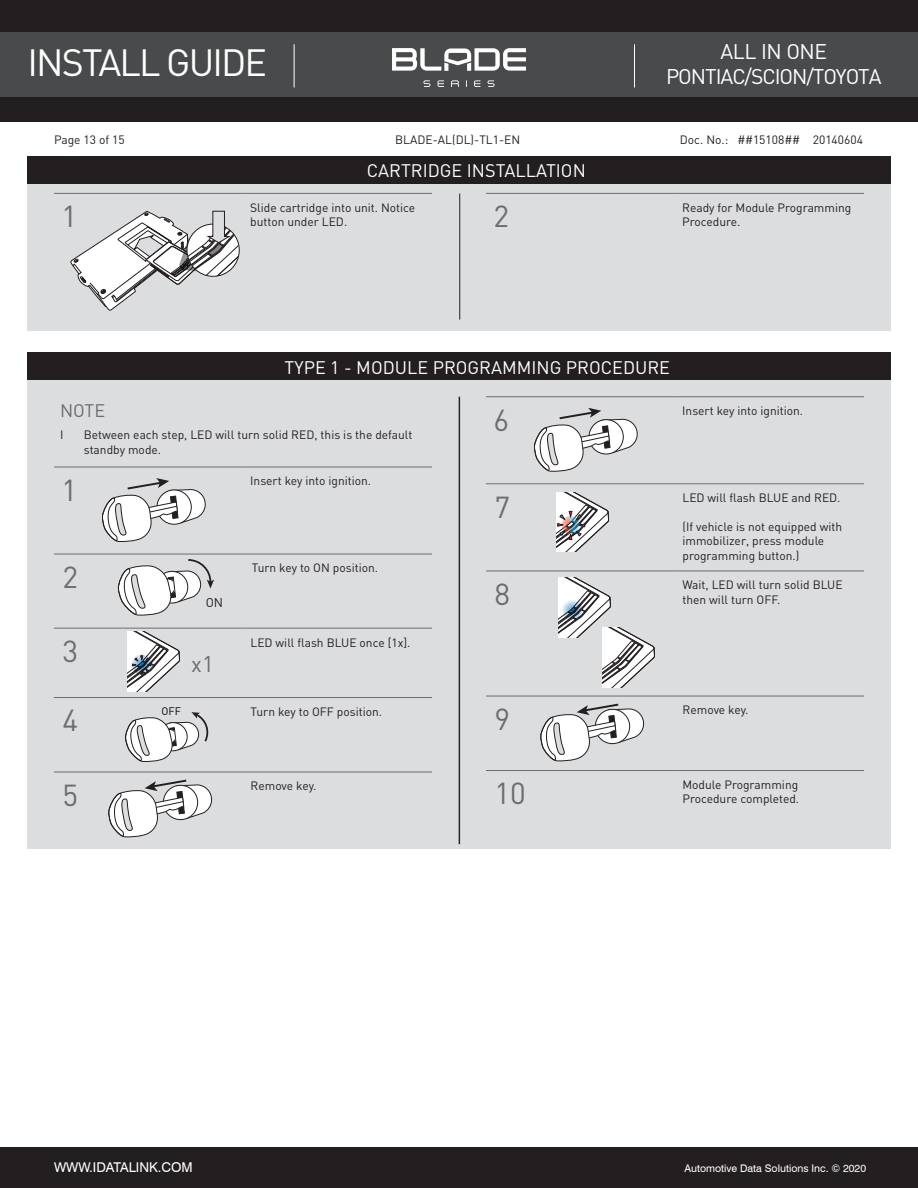
<style>
.page{position:relative;width:918px;height:1188px;background:#fff}
.page>*{position:absolute;margin:0;border:0;box-sizing:border-box;transform-origin:0 0}
.t1{font:37.5px "DIN";letter-spacing:-.05em;color:#fff}
.t2{font:30px "DIN";color:#6c6d70}
.t3{font:22.5px "DIN";color:#6c6d70}
.t4{font:21px "DIN";letter-spacing:-.05em;color:#fff}
.t5{font:18px "DIN";color:#fff}
.t6{font:18px "DIN";color:#6c6d70}
.t7{font:13.5px "Swiss 721 BT";color:#fff}
.t8{font:12.6px "DIN";color:#231f20}
.t9{font:12px/14.4px "DIN";color:#231f20}
.t10{font:10.8px "DIN";color:#050504}
.t11{font:10.5px "Swiss 721 BT";color:#fff}
</style>
<div class="page">
<div style="left:0;top:1147px;width:918px;height:41px;background:#231f20"></div>
<div style="left:0;top:0;width:918px;height:121px;background:#231f20"></div>
<div style="left:0;top:33px;width:918px;height:64px;background:#494a4b"></div>
<hr style="left:294px;top:44px;width:1px;height:43px;background:#fff">
<hr style="left:634px;top:44px;width:1px;height:43px;background:#fff">
<svg style="left:392px;top:48px;width:134px;height:23px"></svg>
<svg style="left:423px;top:80px;width:72px;height:7px"></svg>
<div style="left:27px;top:184px;width:864px;height:147px;background:#dcdddf"></div>
<div style="left:27px;top:156px;width:864px;height:28px;background:#231f20"></div>
<hr style="left:459px;top:194px;width:1px;height:126px;background:#231f20">
<hr style="left:54px;top:193px;width:189px;height:1px;background:#6c6d70">
<hr style="left:243px;top:193px;width:189px;height:1px;background:#6c6d70">
<hr style="left:486px;top:193px;width:189px;height:1px;background:#6c6d70">
<hr style="left:675px;top:193px;width:189px;height:1px;background:#6c6d70">
<svg style="left:70px;top:210px;width:169px;height:101px"></svg>
<div style="left:27px;top:380px;width:864px;height:469px;background:#dcdddf"></div>
<div style="left:27px;top:352px;width:864px;height:28px;background:#231f20"></div>
<hr style="left:459px;top:397px;width:1px;height:447px;background:#231f20">
<hr style="left:54px;top:697px;width:188px;height:1px;background:#6c6d70">
<hr style="left:242px;top:697px;width:190px;height:1px;background:#6c6d70">
<svg style="left:125px;top:712px;width:84px;height:50px"></svg>
<hr style="left:54px;top:467px;width:189px;height:1px;background:#6c6d70">
<hr style="left:243px;top:467px;width:189px;height:1px;background:#6c6d70">
<svg style="left:102px;top:478px;width:104px;height:64px"></svg>
<hr style="left:54px;top:554px;width:189px;height:1px;background:#6c6d70">
<hr style="left:243px;top:554px;width:189px;height:1px;background:#6c6d70">
<svg style="left:118px;top:559px;width:96px;height:57px"></svg>
<hr style="left:54px;top:772px;width:188px;height:1px;background:#6c6d70">
<hr style="left:242px;top:772px;width:190px;height:1px;background:#6c6d70">
<svg style="left:108px;top:779px;width:105px;height:59px"></svg>
<hr style="left:486px;top:696px;width:188px;height:1px;background:#6c6d70">
<hr style="left:674px;top:696px;width:190px;height:1px;background:#6c6d70">
<svg style="left:540px;top:703px;width:105px;height:59px"></svg>
<hr style="left:486px;top:770px;width:188px;height:1px;background:#6c6d70">
<hr style="left:674px;top:770px;width:190px;height:1px;background:#6c6d70">
<hr style="left:486px;top:396px;width:189px;height:1px;background:#6c6d70">
<hr style="left:675px;top:396px;width:189px;height:1px;background:#6c6d70">
<svg style="left:534px;top:408px;width:104px;height:64px"></svg>
<hr style="left:486px;top:483px;width:188px;height:1px;background:#6c6d70">
<hr style="left:674px;top:483px;width:190px;height:1px;background:#6c6d70">
<svg style="left:556px;top:492px;width:54px;height:60px"></svg>
<hr style="left:486px;top:571px;width:188px;height:1px;background:#6c6d70">
<hr style="left:674px;top:571px;width:190px;height:1px;background:#6c6d70">
<svg style="left:558px;top:578px;width:97px;height:110px"></svg>
<hr style="left:54px;top:628px;width:188px;height:1px;background:#6c6d70">
<hr style="left:242px;top:628px;width:190px;height:1px;background:#6c6d70">
<svg style="left:127px;top:632px;width:53px;height:59px"></svg>
<h1 class="t1" style="left:28px;top:40px;width:241px">INSTALL GUIDE</h1>
<h3 class="t4" style="left:721px;top:38px;width:108px">ALL IN ONE</h3>
<h3 class="t4" style="left:666px;top:64px;width:217px">PONTIAC/SCION/TOYOTA</h3>
<p class="t9" style="left:54px;top:132px;width:72px">Page 13 of 15</p>
<p class="t9" style="left:395px;top:132px;width:126px">BLADE-AL(DL)-TL1-EN</p>
<p class="t9" style="left:680px;top:132px;width:185px">Doc. No.: ##15108## 20140604</p>
<h3 class="t5" style="left:367px;top:160px;width:220px">CARTRIDGE INSTALLATION</h3>
<h2 class="t2" style="left:62px;top:198px;width:17px">1</h2>
<p class="t9" style="left:250px;top:200px;width:167px">Slide cartridge into unit. Notice button under LED.</p>
<h2 class="t2" style="left:494px;top:198px;width:17px">2</h2>
<p class="t9" style="left:682px;top:200px;width:171px">Ready for Module Programming<br>Procedure.</p>
<h3 class="t5" style="left:285px;top:356px;width:387px">TYPE 1 - MODULE PROGRAMMING PROCEDURE</h3>
<h3 class="t6" style="left:60px;top:400px;width:47px">NOTE</h3>
<p class="t9" style="left:60px;top:427px;width:5px">I</p>
<p class="t9" style="left:84px;top:427px;width:330px">Between each step, LED will turn solid RED, this is the default standby mode.</p>
<h2 class="t2" style="left:62px;top:471px;width:17px">1</h2>
<p class="t9" style="left:250px;top:474px;width:122px">Insert key into ignition.</p>
<h2 class="t2" style="left:63px;top:558px;width:17px">2</h2>
<p class="t9" style="left:252px;top:561px;width:128px">Turn key to ON position.</p>
<p class="t8" style="left:206px;top:595px;width:19px">ON</p>
<h2 class="t2" style="left:63px;top:632px;width:17px">3</h2>
<p class="t9" style="left:250px;top:635px;width:162px">LED will flash BLUE once [1x].</p>
<h3 class="t3" style="left:191px;top:650px;width:24px">x1</h3>
<h2 class="t2" style="left:63px;top:702px;width:17px">4</h2>
<p class="t10" style="left:162px;top:705px;width:21px">OFF</p>
<p class="t9" style="left:251px;top:704px;width:133px">Turn key to OFF position.</p>
<h2 class="t2" style="left:63px;top:776px;width:17px">5</h2>
<p class="t9" style="left:251px;top:779px;width:67px">Remove key.</p>
<h2 class="t2" style="left:494px;top:401px;width:17px">6</h2>
<p class="t9" style="left:682px;top:403px;width:122px">Insert key into ignition.</p>
<h2 class="t2" style="left:495px;top:488px;width:17px">7</h2>
<p class="t9" style="left:682px;top:490px;width:160px">LED will flash BLUE and RED.</p>
<p class="t9" style="left:682px;top:519px;width:161px">(If vehicle is not equipped with immobilizer, press module programming button.)</p>
<h2 class="t2" style="left:495px;top:575px;width:17px">8</h2>
<p class="t9" style="left:682px;top:578px;width:162px">Wait, LED will turn solid BLUE then will turn OFF.</p>
<h2 class="t2" style="left:495px;top:700px;width:17px">9</h2>
<p class="t9" style="left:683px;top:703px;width:67px">Remove key.</p>
<h2 class="t2" style="left:495px;top:775px;width:33px">10</h2>
<p class="t9" style="left:682px;top:777px;width:118px">Module Programming<br>Procedure completed.</p>
<p class="t7" style="left:54px;top:1159px;width:140px">WWW.IDATALINK.COM</p>
<p class="t11" style="left:684px;top:1162px;width:183px">Automotive Data Solutions Inc. © 2020</p>
</div>
